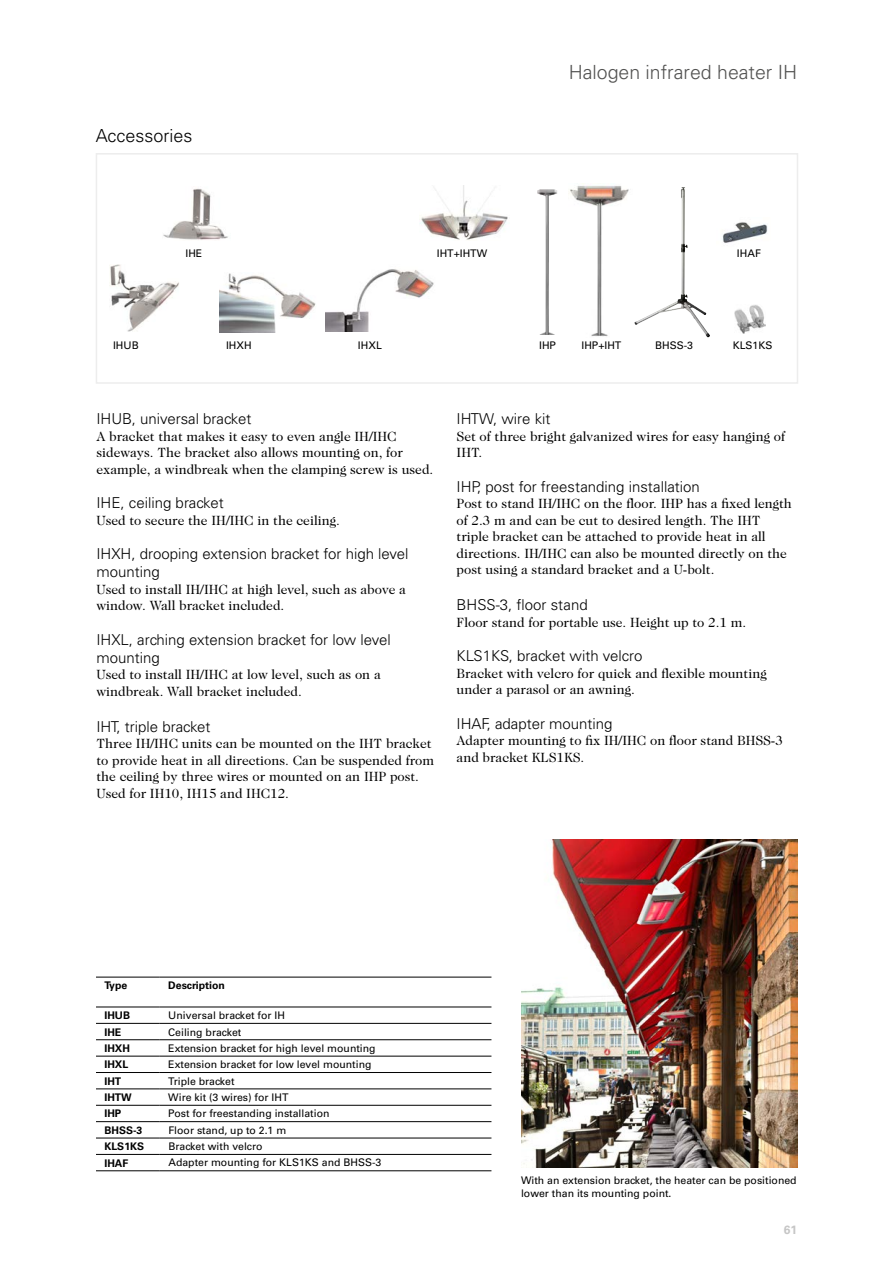
<style>
.page{position:relative;width:893px;height:1263px;background:#fff}
.page>*{position:absolute;margin:0;border:0;box-sizing:border-box;transform-origin:0 0}
.t1{font:300 19.5px "Univers";color:#525251}
.t2{font:300 18px "Univers";color:#000}
.t3{font:300 15px/18px "Univers";color:#000}
.t4{font:13.5px/16.5px "Caslon Two Twenty Four";color:#000}
.t5{font:700 12px "Univers";color:#c6c6c6}
.t6{font:10.5px/16.2px "Univers";color:#000}
.t7{font:700 10.5px/16.4px "Univers";color:#000}
</style>
<div class="page">
<img style="left:521px;top:839px;width:276px;height:329px">
<img style="left:326px;top:269px;width:108px;height:63px">
<img style="left:734px;top:305px;width:31px;height:29px">
<img style="left:420px;top:185px;width:88px;height:55px">
<img style="left:110px;top:265px;width:69px;height:67px">
<img style="left:220px;top:273px;width:96px;height:59px">
<img style="left:163px;top:188px;width:65px;height:52px">
<img style="left:634px;top:187px;width:76px;height:150px">
<img style="left:570px;top:183px;width:59px;height:154px">
<img style="left:537px;top:189px;width:20px;height:146px">
<img style="left:722px;top:222px;width:46px;height:21px">
<div style="left:96px;top:153px;width:702px;height:231px;border:2px solid #ededed"></div>
<hr style="left:96px;top:1023px;width:64px;height:1px;background:#000">
<hr style="left:160px;top:1023px;width:331px;height:1px;background:#000">
<hr style="left:96px;top:1039px;width:64px;height:1px;background:#000">
<hr style="left:160px;top:1039px;width:331px;height:1px;background:#000">
<hr style="left:96px;top:1056px;width:64px;height:1px;background:#000">
<hr style="left:160px;top:1056px;width:331px;height:1px;background:#000">
<hr style="left:96px;top:1072px;width:64px;height:1px;background:#000">
<hr style="left:160px;top:1072px;width:331px;height:1px;background:#000">
<hr style="left:96px;top:1089px;width:64px;height:1px;background:#000">
<hr style="left:160px;top:1089px;width:331px;height:1px;background:#000">
<hr style="left:96px;top:1121px;width:64px;height:1px;background:#000">
<hr style="left:96px;top:1138px;width:64px;height:1px;background:#000">
<hr style="left:96px;top:1154px;width:64px;height:1px;background:#000">
<hr style="left:96px;top:1170px;width:64px;height:1px;background:#000">
<hr style="left:160px;top:1170px;width:331px;height:1px;background:#000">
<hr style="left:96px;top:977px;width:64px;height:1px;background:#000">
<hr style="left:160px;top:977px;width:331px;height:1px;background:#000">
<hr style="left:96px;top:1006px;width:64px;height:1px;background:#000">
<hr style="left:160px;top:1006px;width:331px;height:1px;background:#000">
<hr style="left:96px;top:1105px;width:64px;height:1px;background:#000">
<hr style="left:160px;top:1105px;width:331px;height:1px;background:#000">
<hr style="left:160px;top:1121px;width:331px;height:1px;background:#000">
<hr style="left:160px;top:1138px;width:331px;height:1px;background:#000">
<hr style="left:160px;top:1154px;width:331px;height:1px;background:#000">
<h2 class="t2" style="left:96px;top:125px;width:98px">Accessories</h2>
<p class="t6" style="left:185px;top:245px;width:18px">IHE</p>
<p class="t6" style="left:437px;top:245px;width:52px">IHT+IHTW</p>
<h1 class="t1" style="left:569px;top:61px;width:230px">Halogen infrared heater IH</h1>
<p class="t6" style="left:737px;top:245px;width:25px">IHAF</p>
<p class="t6" style="left:113px;top:337px;width:27px">IHUB</p>
<p class="t6" style="left:226px;top:337px;width:27px">IHXH</p>
<p class="t6" style="left:358px;top:337px;width:25px">IHXL</p>
<p class="t6" style="left:655px;top:338px;width:39px">BHSS-3</p>
<p class="t6" style="left:539px;top:338px;width:18px">IHP</p>
<p class="t6" style="left:581px;top:338px;width:41px">IHP+IHT</p>
<p class="t6" style="left:733px;top:338px;width:41px">KLS1KS</p>
<p class="t3" style="left:96px;top:410px;width:156px">IHUB, universal bracket</p>
<p class="t4" style="left:96px;top:428px;width:338px">A bracket that makes it easy to even angle IH/IHC sideways. The bracket also allows mounting on, for example, a windbreak when the clamping screw is used.</p>
<p class="t3" style="left:96px;top:494px;width:129px">IHE, ceiling bracket</p>
<p class="t4" style="left:96px;top:512px;width:245px">Used to secure the IH/IHC in the ceiling.</p>
<p class="t3" style="left:96px;top:545px;width:314px">IHXH, drooping extension bracket for high level mounting</p>
<p class="t4" style="left:96px;top:581px;width:311px">Used to install IH/IHC at high level, such as above a window. Wall bracket included.</p>
<p class="t3" style="left:96px;top:630px;width:296px">IHXL, arching extension bracket for low level mounting</p>
<p class="t4" style="left:96px;top:666px;width:286px">Used to install IH/IHC at low level, such as on a windbreak. Wall bracket included.</p>
<p class="t3" style="left:96px;top:717px;width:116px">IHT, triple bracket</p>
<p class="t4" style="left:96px;top:735px;width:339px">Three IH/IHC units can be mounted on the IHT bracket to provide heat in all directions. Can be suspended from the ceiling by three wires or mounted on an IHP post.<br>Used for IH10, IH15 and IHC12.</p>
<p class="t3" style="left:457px;top:410px;width:96px">IHTW, wire kit</p>
<p class="t4" style="left:457px;top:428px;width:330px">Set of three bright galvanized wires for easy hanging of<br>IHT.</p>
<p class="t3" style="left:457px;top:477px;width:245px">IHP, post for freestanding installation</p>
<p class="t4" style="left:457px;top:495px;width:337px">Post to stand IH/IHC on the floor. IHP has a fixed length of 2.3 m and can be cut to desired length. The IHT triple bracket can be attached to provide heat in all directions. IH/IHC can also be mounted directly on the post using a standard bracket and a U-bolt.</p>
<p class="t3" style="left:457px;top:596px;width:133px">BHSS-3, floor stand</p>
<p class="t4" style="left:457px;top:614px;width:291px">Floor stand for portable use. Height up to 2.1 m.</p>
<p class="t3" style="left:457px;top:647px;width:188px">KLS1KS, bracket with velcro</p>
<p class="t4" style="left:457px;top:665px;width:312px">Bracket with velcro for quick and flexible mounting under a parasol or an awning.</p>
<p class="t3" style="left:457px;top:714px;width:157px">IHAF, adapter mounting</p>
<p class="t4" style="left:457px;top:732px;width:328px">Adapter mounting to fix IH/IHC on floor stand BHSS-3 and bracket KLS1KS.</p>
<p class="t7" style="left:104px;top:977px;width:24px">Type</p>
<p class="t7" style="left:168px;top:977px;width:58px">Description</p>
<p class="t7" style="left:104px;top:1007px;width:27px">IHUB</p>
<p class="t6" style="left:168px;top:1007px;width:118px">Universal bracket for IH</p>
<p class="t7" style="left:104px;top:1024px;width:18px">IHE</p>
<p class="t6" style="left:168px;top:1024px;width:75px">Ceiling bracket</p>
<p class="t7" style="left:104px;top:1040px;width:27px">IHXH</p>
<p class="t6" style="left:168px;top:1040px;width:209px">Extension bracket for high level mounting</p>
<p class="t7" style="left:104px;top:1056px;width:25px">IHXL</p>
<p class="t6" style="left:168px;top:1056px;width:205px">Extension bracket for low level mounting</p>
<p class="t7" style="left:104px;top:1073px;width:18px">IHT</p>
<p class="t6" style="left:168px;top:1073px;width:68px">Triple bracket</p>
<p class="t7" style="left:104px;top:1089px;width:29px">IHTW</p>
<p class="t6" style="left:168px;top:1089px;width:122px">Wire kit (3 wires) for IHT</p>
<p class="t7" style="left:104px;top:1105px;width:18px">IHP</p>
<p class="t6" style="left:168px;top:1106px;width:163px">Post for freestanding installation</p>
<p class="t7" style="left:104px;top:1122px;width:41px">BHSS-3<br>KLS1KS<br>IHAF</p>
<p class="t6" style="left:168px;top:1122px;width:214px">Floor stand, up to 2.1 m<br>Bracket with velcro<br>Adapter mounting for KLS1KS and BHSS-3</p>
<p class="t6" style="left:521px;top:1173px;width:277px;line-height:13.5px">With an extension bracket, the heater can be positioned lower than its mounting point.</p>
<p class="t5" style="left:784px;top:1222px;width:15px">61</p>
</div>
